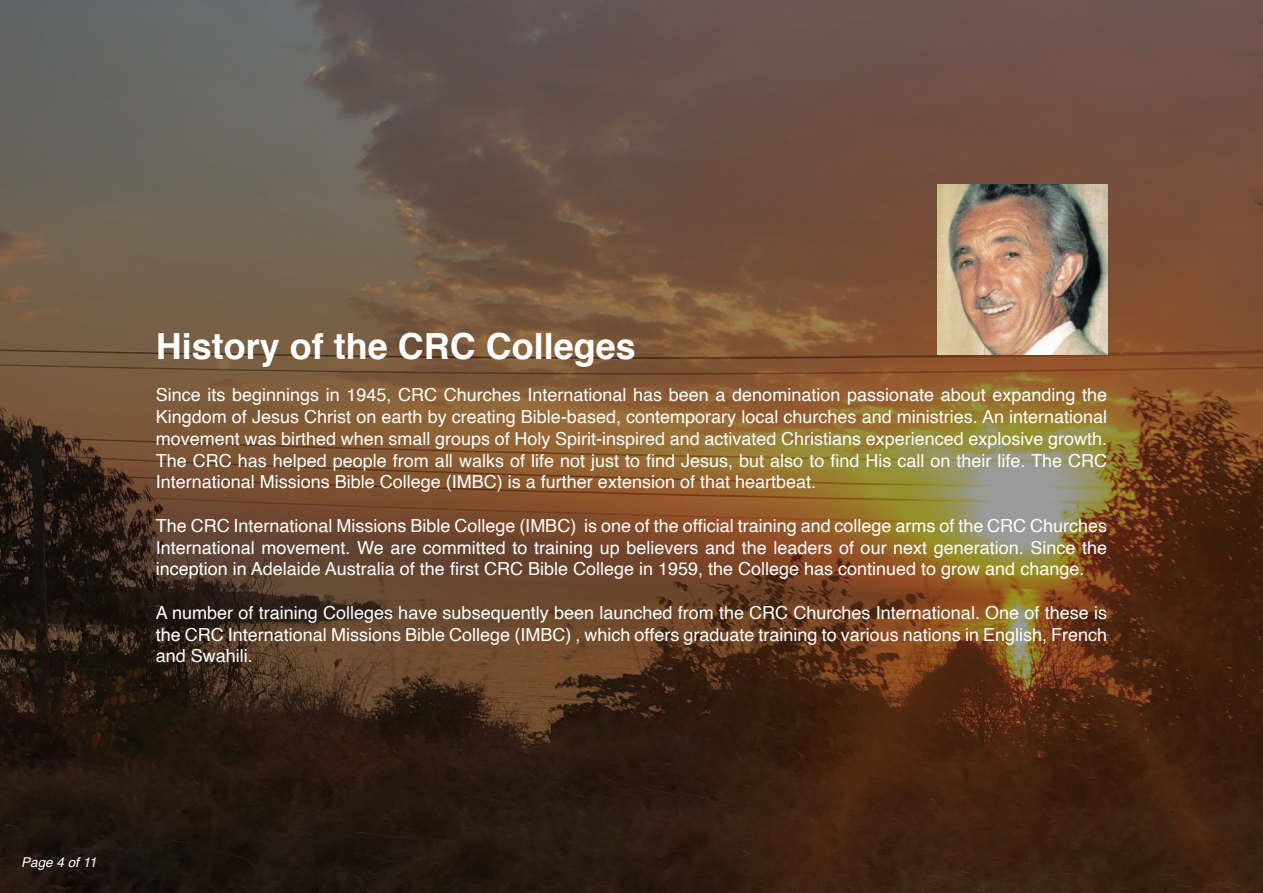
<style>
.page{position:relative;width:1263px;height:893px;background:#fff}
.page>*{position:absolute;margin:0;border:0;box-sizing:border-box;transform-origin:0 0}
.t1{font:700 36px "Helvetica";color:#fff}
.t2{font:18px/21.8px "Helvetica";color:#fff;text-align:justify}
.t3{font:italic 13.5px "Helvetica";color:#fff}
</style>
<div class="page">
<img style="left:0;top:0;width:1263px;height:893px">
<img style="left:937px;top:185px;width:170px;height:170px">
<h1 class="t1" style="left:156px;top:317px;width:482px">History of the CRC Colleges</h1>
<p class="t2" style="left:156px;top:385px;width:953px">Since its beginnings in 1945, CRC Churches International has been a denomination passionate about expanding the Kingdom of Jesus Christ on earth by creating Bible-based, contemporary local churches and ministries. An international movement was birthed when small groups of Holy Spirit-inspired and activated Christians experienced explosive growth.<br>The CRC has helped people from all walks of life not just to find Jesus, but also to find His call on their life. The CRC International Missions Bible College (IMBC) is a further extension of that heartbeat.</p>
<p class="t2" style="left:156px;top:515px;width:953px">The CRC International Missions Bible College (IMBC) is one of the official training and college arms of the CRC Churches International movement. We are committed to training up believers and the leaders of our next generation. Since the inception in Adelaide Australia of the first CRC Bible College in 1959, the College has continued to grow and change.</p>
<p class="t2" style="left:156px;top:602px;width:953px">A number of training Colleges have subsequently been launched from the CRC Churches International. One of these is the CRC International Missions Bible College (IMBC) , which offers graduate training to various nations in English, French and Swahili.</p>
<p class="t3" style="left:21px;top:852px;width:77px">Page 4 of 11</p>
</div>
